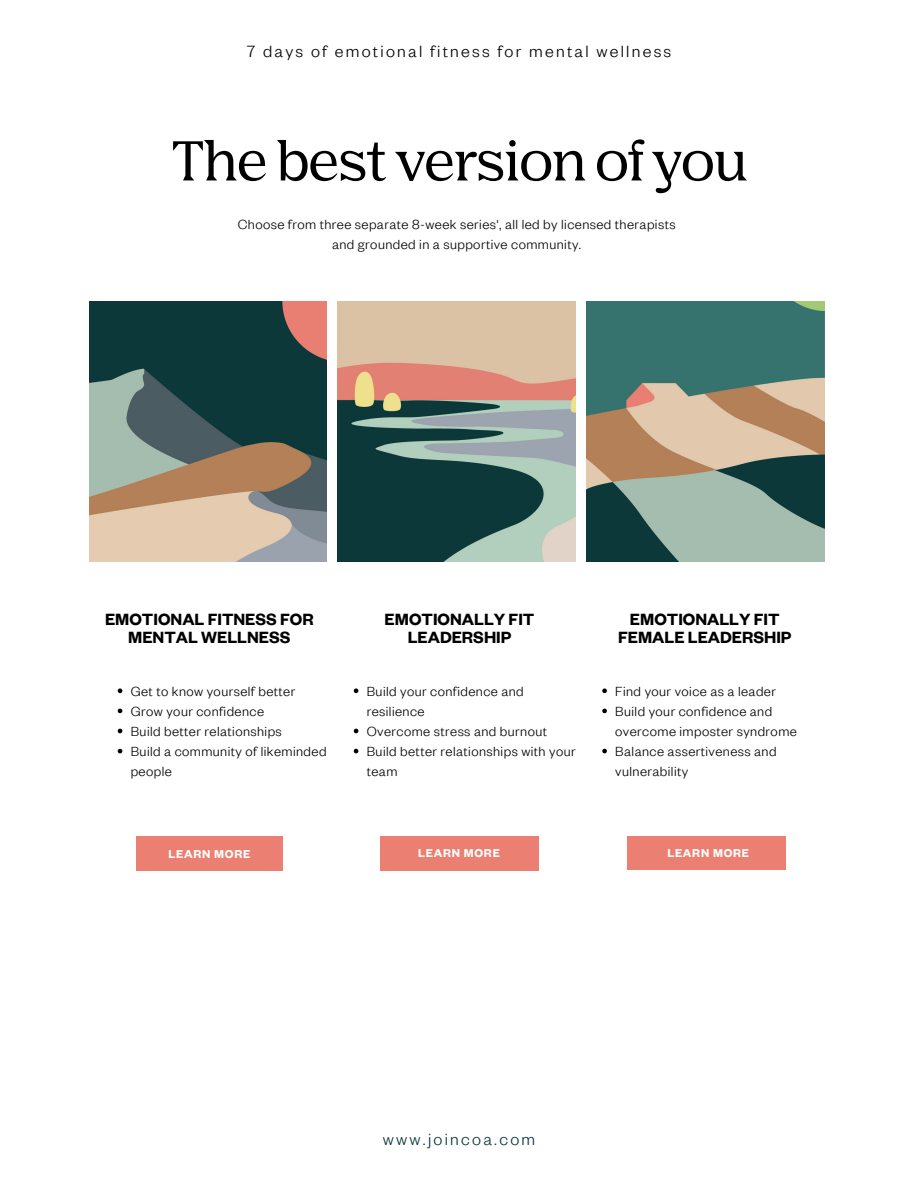
<style>
.page{position:relative;width:918px;height:1188px;background:#fff}
.page>*{position:absolute;margin:0;border:0;box-sizing:border-box;transform-origin:0 0}
.t1{font:600 54px "Nib Pro";letter-spacing:-.03em;color:#000}
.t2{font:600 18px/18px "Founders Grotesk";color:#000;text-align:center}
.t3{font:300 18px "Founders Grotesk";letter-spacing:.125em;color:#000}
.t4{font:300 18px "Founders Grotesk";letter-spacing:.125em;color:#0c383a}
.t5{font:300 14.55px/20.1px "Founders Grotesk";letter-spacing:.03em;color:#000}
.t6{font:600 12.6px "Founders Grotesk";letter-spacing:.06em;color:#fff}
</style>
<div class="page">
<img style="left:89px;top:301px;width:237px;height:260px">
<img style="left:338px;top:301px;width:237px;height:260px">
<img style="left:586px;top:301px;width:239px;height:260px">
<svg style="left:118px;top:688px;width:4px;height:5px"></svg>
<svg style="left:118px;top:709px;width:4px;height:4px"></svg>
<svg style="left:118px;top:729px;width:4px;height:4px"></svg>
<svg style="left:118px;top:749px;width:4px;height:4px"></svg>
<div style="left:136px;top:836px;width:146px;height:35px;background:#eb8072"></div>
<div style="left:381px;top:836px;width:158px;height:35px;background:#eb8072"></div>
<div style="left:627px;top:836px;width:159px;height:33px;background:#eb8072"></div>
<svg style="left:354px;top:688px;width:4px;height:5px"></svg>
<svg style="left:354px;top:729px;width:4px;height:4px"></svg>
<svg style="left:354px;top:749px;width:4px;height:4px"></svg>
<svg style="left:602px;top:688px;width:5px;height:5px"></svg>
<svg style="left:602px;top:709px;width:5px;height:4px"></svg>
<svg style="left:602px;top:749px;width:5px;height:4px"></svg>
<p class="t3" style="left:247px;top:39px;width:426px">7 days of emotional fitness for mental wellness</p>
<p class="t1" style="left:171px;top:138px;width:578px">The best version of you</p>
<p class="t5" style="left:238px;top:214px;width:439px;text-align:center">Choose from three separate 8-week series', all led by licensed therapists and grounded in a supportive community.</p>
<p class="t2" style="left:105px;top:609px;width:210px">EMOTIONAL FITNESS FOR<br>MENTAL WELLNESS</p>
<p class="t2" style="left:385px;top:609px;width:151px">EMOTIONALLY FIT<br>LEADERSHIP</p>
<p class="t2" style="left:630px;top:609px;width:151px">EMOTIONALLY FIT</p>
<p class="t2" style="left:618px;top:627px;width:175px">FEMALE LEADERSHIP</p>
<p class="t5" style="left:131px;top:680px;width:166px">Get to know yourself better</p>
<p class="t5" style="left:131px;top:700px;width:135px">Grow your confidence</p>
<p class="t5" style="left:131px;top:720px;width:153px">Build better relationships</p>
<p class="t5" style="left:131px;top:741px;width:197px">Build a community of likeminded people</p>
<p class="t5" style="left:367px;top:680px;width:159px">Build your confidence and resilience</p>
<p class="t5" style="left:367px;top:720px;width:182px">Overcome stress and burnout</p>
<p class="t5" style="left:367px;top:741px;width:210px">Build better relationships with your team</p>
<p class="t5" style="left:615px;top:680px;width:162px">Find your voice as a leader</p>
<p class="t5" style="left:615px;top:700px;width:183px">Build your confidence and overcome imposter syndrome</p>
<p class="t5" style="left:615px;top:741px;width:163px">Balance assertiveness and vulnerability</p>
<p class="t6" style="left:168px;top:846px;width:83px">LEARN MORE</p>
<p class="t6" style="left:418px;top:845px;width:83px">LEARN MORE</p>
<p class="t6" style="left:667px;top:845px;width:83px">LEARN MORE</p>
<p class="t4" style="left:383px;top:1127px;width:154px">www.joincoa.com</p>
</div>
